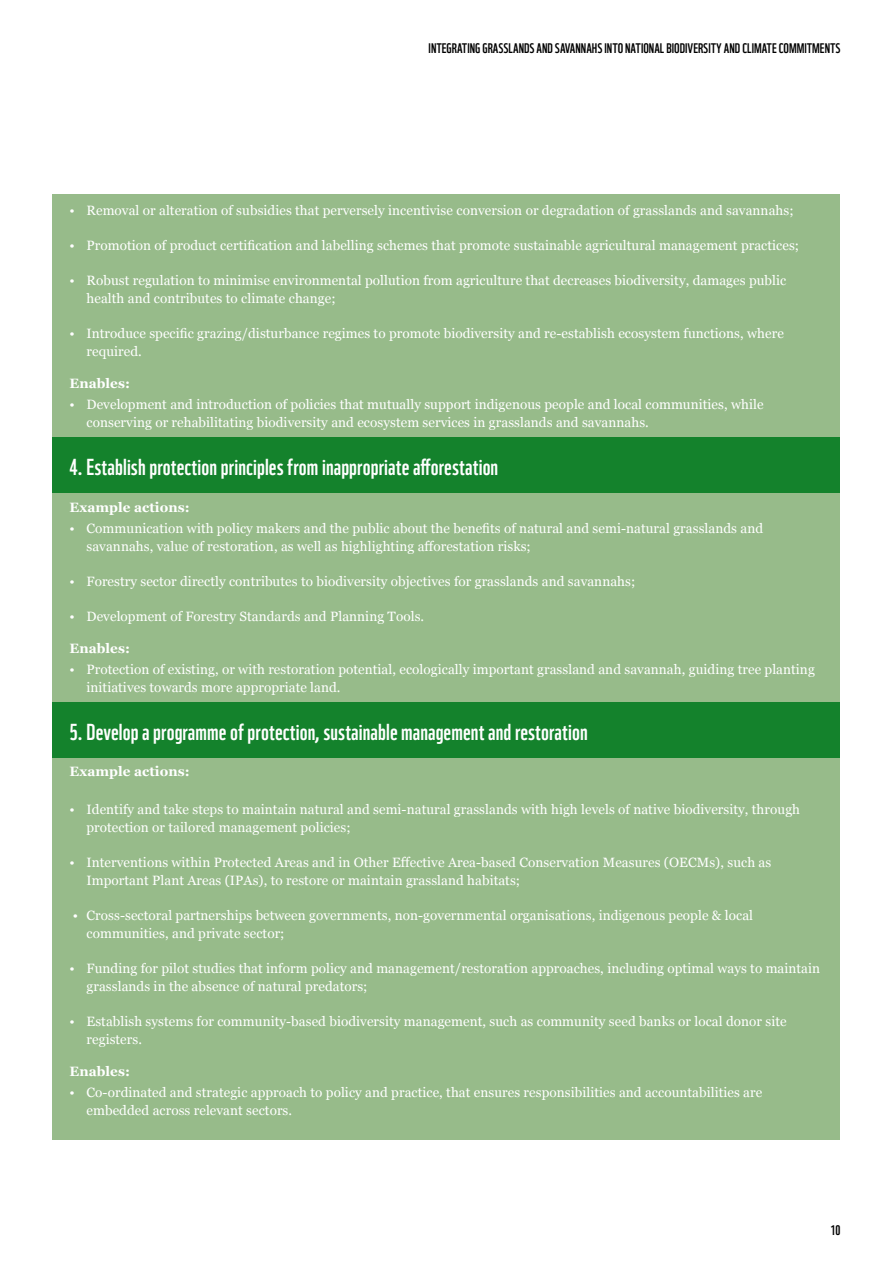
<style>
.page{position:relative;width:893px;height:1263px;background:#fff}
.page>*{position:absolute;margin:0;border:0;box-sizing:border-box;transform-origin:0 0}
.t1{font:22.5px "WWF";letter-spacing:.005em;color:#fff}
.t2{font:13.5px/18px "Georgia";letter-spacing:.005em;color:#fff}
.t3{font:13.5px "WWF";color:#000}
.t4{font:700 13.5px "Georgia";letter-spacing:.005em;color:#fff}
</style>
<div class="page">
<div style="left:53px;top:194px;width:787px;height:45px;background:#97bb8a"></div>
<div style="left:53px;top:229px;width:787px;height:45px;background:#97bb8a"></div>
<div style="left:53px;top:264px;width:787px;height:63px;background:#97bb8a"></div>
<div style="left:53px;top:317px;width:787px;height:63px;background:#97bb8a"></div>
<div style="left:53px;top:370px;width:787px;height:81px;background:#97bb8a"></div>
<div style="left:53px;top:438px;width:787px;height:65px;background:#14822c"></div>
<div style="left:53px;top:494px;width:787px;height:81px;background:#97bb8a"></div>
<div style="left:53px;top:565px;width:787px;height:45px;background:#97bb8a"></div>
<div style="left:53px;top:600px;width:787px;height:45px;background:#97bb8a"></div>
<div style="left:53px;top:635px;width:787px;height:81px;background:#97bb8a"></div>
<div style="left:53px;top:702px;width:787px;height:65px;background:#14822c"></div>
<div style="left:53px;top:758px;width:787px;height:45px;background:#97bb8a"></div>
<div style="left:53px;top:793px;width:787px;height:63px;background:#97bb8a"></div>
<div style="left:53px;top:846px;width:787px;height:63px;background:#97bb8a"></div>
<div style="left:53px;top:899px;width:787px;height:63px;background:#97bb8a"></div>
<div style="left:53px;top:952px;width:787px;height:63px;background:#97bb8a"></div>
<div style="left:53px;top:1005px;width:787px;height:63px;background:#97bb8a"></div>
<div style="left:53px;top:1058px;width:787px;height:81px;background:#97bb8a"></div>
<p class="t3" style="left:429px;top:39px;width:413px">INTEGRATING GRASSLANDS AND SAVANNAHS INTO NATIONAL BIODIVERSITY AND CLIMATE COMMITMENTS</p>
<p class="t2" style="left:70px;top:201px;width:726px">• Removal or alteration of subsidies that perversely incentivise conversion or degradation of grasslands and savannahs;</p>
<p class="t2" style="left:70px;top:236px;width:731px">• Promotion of product certification and labelling schemes that promote sustainable agricultural management practices;</p>
<p class="t2" style="left:87px;top:271px;width:701px;text-indent:-17px">• Robust regulation to minimise environmental pollution from agriculture that decreases biodiversity, damages public health and contributes to climate change;</p>
<p class="t2" style="left:87px;top:324px;width:699px;text-indent:-17px">• Introduce specific grazing/disturbance regimes to promote biodiversity and re-establish ecosystem functions, where required.</p>
<p class="t4" style="left:70px;top:373px;width:62px">Enables:</p>
<p class="t2" style="left:87px;top:395px;width:678px;text-indent:-17px">• Development and introduction of policies that mutually support indigenous people and local communities, while conserving or rehabilitating biodiversity and ecosystem services in grasslands and savannahs.</p>
<h1 class="t1" style="left:70px;top:452px;width:430px">4. Establish protection principles from inappropriate afforestation</h1>
<p class="t4" style="left:70px;top:497px;width:122px">Example actions:</p>
<p class="t2" style="left:87px;top:518px;width:678px;text-indent:-17px">• Communication with policy makers and the public about the benefits of natural and semi-natural grasslands and savannahs, value of restoration, as well as highlighting afforestation risks;</p>
<p class="t2" style="left:70px;top:571px;width:567px">• Forestry sector directly contributes to biodiversity objectives for grasslands and savannahs;</p>
<p class="t2" style="left:70px;top:606px;width:356px">• Development of Forestry Standards and Planning Tools.</p>
<p class="t4" style="left:70px;top:638px;width:62px">Enables:</p>
<p class="t2" style="left:87px;top:659px;width:730px;text-indent:-17px">• Protection of existing, or with restoration potential, ecologically important grassland and savannah, guiding tree planting initiatives towards more appropriate land.</p>
<h1 class="t1" style="left:70px;top:717px;width:520px">5. Develop a programme of protection, sustainable management and restoration</h1>
<p class="t4" style="left:70px;top:761px;width:122px">Example actions:</p>
<p class="t2" style="left:87px;top:800px;width:715px;text-indent:-17px">• Identify and take steps to maintain natural and semi-natural grasslands with high levels of native biodiversity, through protection or tailored management policies;</p>
<p class="t2" style="left:87px;top:853px;width:686px;text-indent:-17px">• Interventions within Protected Areas and in Other Effective Area-based Conservation Measures (OECMs), such as<br>Important Plant Areas (IPAs), to restore or maintain grassland habitats;</p>
<p class="t2" style="left:87px;top:906px;width:668px;text-indent:-14px">• Cross-sectoral partnerships between governments, non-governmental organisations, indigenous people &amp; local communities, and private sector;</p>
<p class="t2" style="left:87px;top:959px;width:735px;text-indent:-17px">• Funding for pilot studies that inform policy and management/restoration approaches, including optimal ways to maintain grasslands in the absence of natural predators;</p>
<p class="t2" style="left:87px;top:1012px;width:702px;text-indent:-17px">• Establish systems for community-based biodiversity management, such as community seed banks or local donor site registers.</p>
<p class="t4" style="left:70px;top:1061px;width:62px">Enables:</p>
<p class="t2" style="left:87px;top:1083px;width:677px;text-indent:-17px">• Co-ordinated and strategic approach to policy and practice, that ensures responsibilities and accountabilities are embedded across relevant sectors.</p>
<p class="t3" style="left:831px;top:1221px;width:11px">10</p>
</div>
